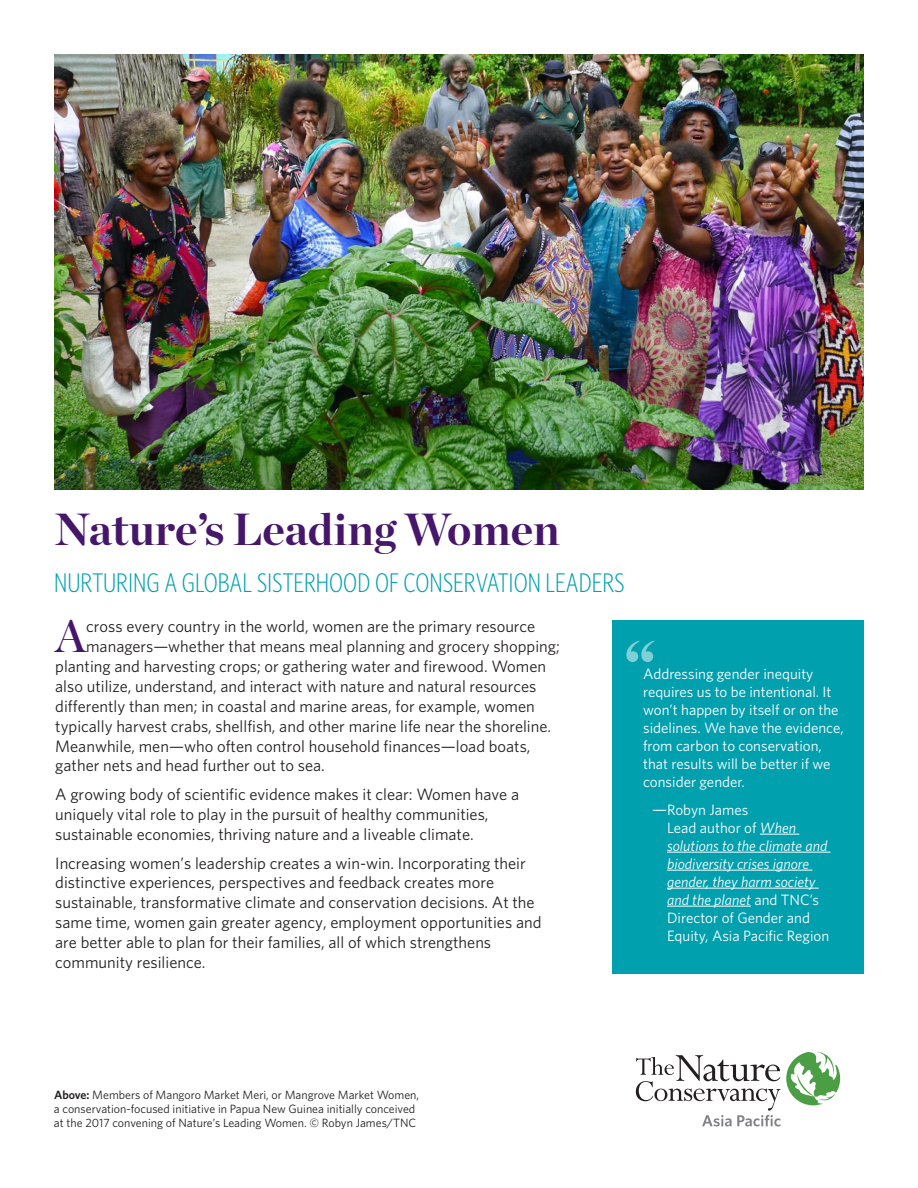
<style>
.page{position:relative;width:918px;height:1188px;background:#fff}
.page>*{position:absolute;margin:0;border:0;box-sizing:border-box;transform-origin:0 0}
.t1{font:700 72px "Chronicle Display";color:#fff}
.t2{font:700 45px "Chronicle Display";color:#46166b}
.t3{font:44.85px "Chronicle Display Semi";color:#46166b}
.t4{font:300 27px "Whitney Condensed";color:#00a0af}
._1C_BODY_WHITNEY{font:16.5px/19.8px "Whitney";color:#231f20}
.t5{font:15px/18px "Whitney";color:#fff}
.t6{font:italic 15px/18px "Whitney";color:#fff}
.Captions__standard{font:12px/14.4px "Whitney";color:#231f20}
.s1{font-size:16.5px}
.s2{font-style:normal}
.s3{font-weight:600}
</style>
<div class="page">
<img style="left:54px;top:54px;width:810px;height:436px">
<svg style="left:636px;top:1052px;width:204px;height:74px"></svg>
<div style="left:612px;top:620px;width:251px;height:354px;background:#00a0af"></div>
<hr style="left:760px;top:834px;width:39px;height:1px;background:#fff">
<hr style="left:667px;top:852px;width:164px;height:1px;background:#fff">
<hr style="left:667px;top:870px;width:145px;height:1px;background:#fff">
<hr style="left:667px;top:888px;width:152px;height:1px;background:#fff">
<hr style="left:667px;top:906px;width:84px;height:1px;background:#fff">
<p class="t2" style="left:54px;top:493px;width:507px">Nature’s Leading Women</p>
<p class="t4" style="left:54px;top:567px;width:572px">NURTURING A GLOBAL SISTERHOOD OF CONSERVATION LEADERS</p>
<p class="t3" style="left:55px;top:601px;width:32px">A</p>
<p class="_1C_BODY_WHITNEY" style="left:86px;top:616px;width:450px">cross every country in the world, women are the primary resource</p>
<p class="_1C_BODY_WHITNEY" style="left:86px;top:636px;width:475px">managers—whether that means meal planning and grocery shopping;</p>
<p class="_1C_BODY_WHITNEY" style="left:55px;top:656px;width:497px">planting and harvesting crops; or gathering water and firewood. Women also utilize, understand, and interact with nature and natural resources differently than men; in coastal and marine areas, for example, women typically harvest crabs, shellfish, and other marine life near the shoreline.<br>Meanwhile, men—who often control household finances—load boats, gather nets and head further out to sea.</p>
<p class="_1C_BODY_WHITNEY" style="left:55px;top:784px;width:465px">A growing body of scientific evidence makes it clear: Women have a uniquely vital role to play in the pursuit of healthy communities, sustainable economies, thriving nature and a liveable climate.</p>
<p class="_1C_BODY_WHITNEY" style="left:55px;top:853px;width:488px">Increasing women’s leadership creates a win-win. Incorporating their distinctive experiences, perspectives and feedback creates more sustainable, transformative climate and conservation decisions. At the same time, women gain greater agency, employment opportunities and are better able to plan for their families, all of which strengthens community resilience.</p>
<h1 class="t1" style="left:623px;top:609px;width:35px">“</h1>
<p class="t5" style="left:643px;top:665px;width:202px">Addressing gender inequity requires us to be intentional. It won’t happen by itself or on the sidelines. We have the evidence, from carbon to conservation, that results will be better if we consider gender.</p>
<p class="t5" style="left:652px;top:800px;width:98px"><span class="s1">—</span>Robyn James</p>
<p class="t6" style="left:667px;top:818px;width:164px"><span class="s2">Lead author of</span> When solutions to the climate and biodiversity crises ignore gender, they harm society and the planet <span class="s2">and TNC’s<br>Director of Gender and<br>Equity, Asia Pacific Region</span></p>
<p class="Captions__standard" style="left:54px;top:1087px;width:367px"><span class="s3">Above:</span> Members of Mangoro Market Meri, or Mangrove Market Women, a conservation-focused initiative in Papua New Guinea initially conceived at the 2017 convening of Nature’s Leading Women. © Robyn James/TNC</p>
</div>
